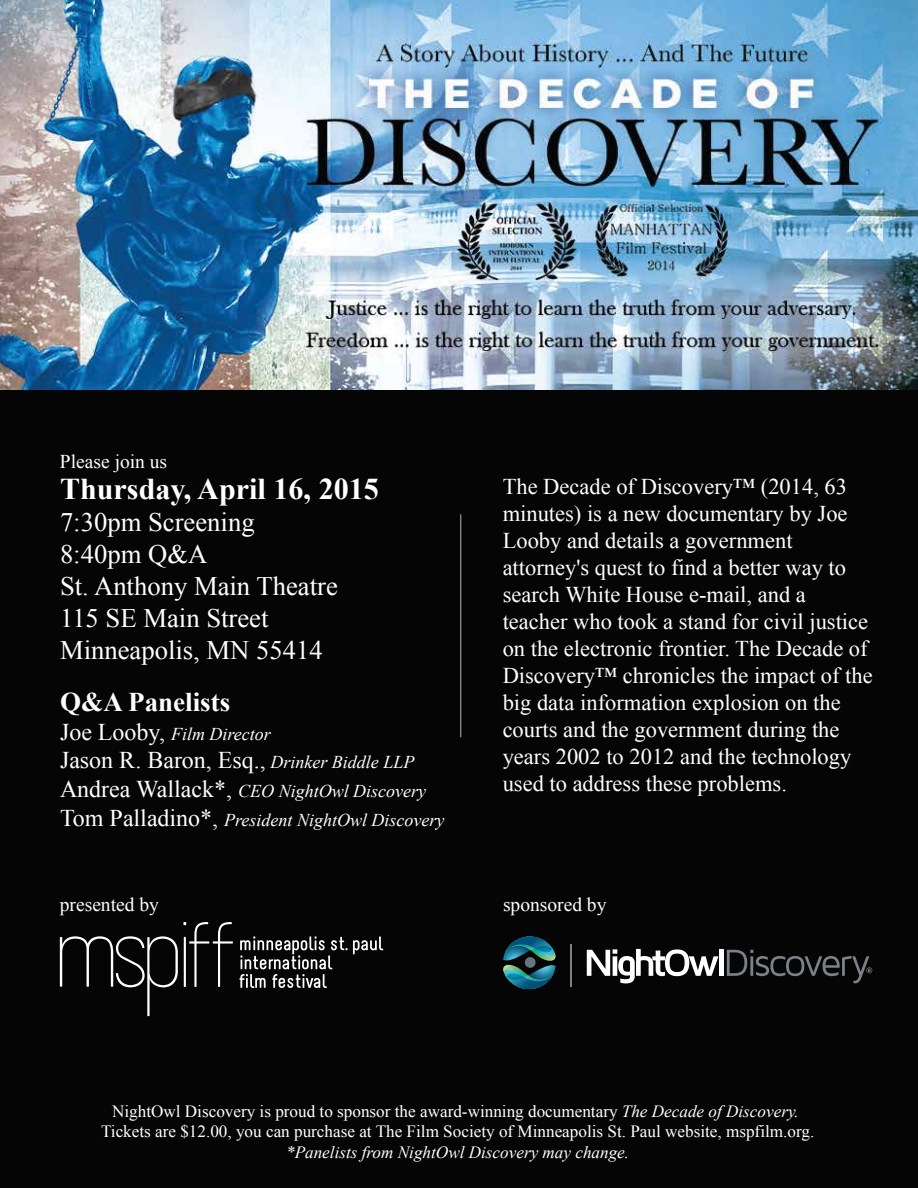
<style>
.page{position:relative;width:918px;height:1188px;background:#050505}
.page>*{position:absolute;margin:0;border:0;box-sizing:border-box;transform-origin:0 0}
.t1{font:700 30.15px "Times New Roman";color:#fff}
.t2{font:700 27px "Times New Roman";color:#fff}
.t3{font:26.7px/32px "Times New Roman";color:#fff}
.t4{font:24px "Times New Roman";color:#fff}
.t5{font:22.5px/27px "Times New Roman";color:#fff}
.t6{font:19.5px "Times New Roman";color:#fff}
.t7{font:italic 18px/28.8px "Times New Roman";color:#fff}
.t8{font:17.1px/20.5px "Times New Roman";color:#fff;text-align:center}
.t9{font:italic 17.1px "Times New Roman";color:#fff}
.s1{font-style:normal;font-size:24px}
.s2{font-style:italic;font-size:18px}
.s3{font-style:italic}
</style>
<div class="page">
<img style="left:0;top:0;width:918px;height:390px">
<hr style="left:570px;top:944px;width:1px;height:43px;background:#7b8187">
<svg style="left:503px;top:937px;width:53px;height:53px"></svg>
<svg style="left:587px;top:949px;width:132px;height:34px"></svg>
<div style="left:719px;top:949px;width:5px;height:27px;background:#fff"></div>
<svg style="left:727px;top:950px;width:145px;height:33px"></svg>
<svg style="left:239px;top:936px;width:144px;height:52px"></svg>
<svg style="left:60px;top:922px;width:173px;height:94px"></svg>
<hr style="left:460px;top:514px;width:1px;height:223px;background:#7b8187">
<p class="t6" style="left:60px;top:448px;width:109px">Please join us</p>
<h1 class="t1" style="left:60px;top:468px;width:320px">Thursday, April 16, 2015</h1>
<p class="t3" style="left:60px;top:506px;width:279px">7:30pm Screening<br>8:40pm Q&amp;A<br>St. Anthony Main Theatre<br>115 SE Main Street<br>Minneapolis, MN 55414</p>
<p class="t2" style="left:60px;top:683px;width:172px">Q&amp;A Panelists</p>
<p class="t7" style="left:60px;top:719px;width:212px"><span class="s1">Joe Looby,</span> Film Director</p>
<p class="t4" style="left:60px;top:744px;width:356px">Jason R. Baron, Esq., <span class="s2">Drinker Biddle LLP</span></p>
<p class="t7" style="left:60px;top:776px;width:386px"><span class="s1">Andrea Wallack*,</span> CEO NightOwl Discovery<br><span class="s1">Tom Palladino*,</span> President NightOwl Discovery</p>
<p class="t5" style="left:503px;top:473px;width:372px">The Decade of Discovery™ (2014, 63 minutes) is a new documentary by Joe Looby and details a government attorney's quest to find a better way to search White House e-mail, and a teacher who took a stand for civil justice on the electronic frontier. The Decade of Discovery™ chronicles the impact of the big data information explosion on the courts and the government during the years 2002 to 2012 and the technology used to address these problems.</p>
<p class="t6" style="left:60px;top:891px;width:101px">presented by</p>
<p class="t6" style="left:503px;top:891px;width:105px">sponsored by</p>
<p class="t8" style="left:101px;top:1100px;width:715px">NightOwl Discovery is proud to sponsor the award-winning documentary <span class="s3">The Decade of Discovery.<br></span>Tickets are $12.00, you can purchase at The Film Society of Minneapolis St. Paul website, mspfilm.org.</p>
<p class="t9" style="left:286px;top:1140px;width:345px">*Panelists from NightOwl Discovery may change.</p>
</div>
